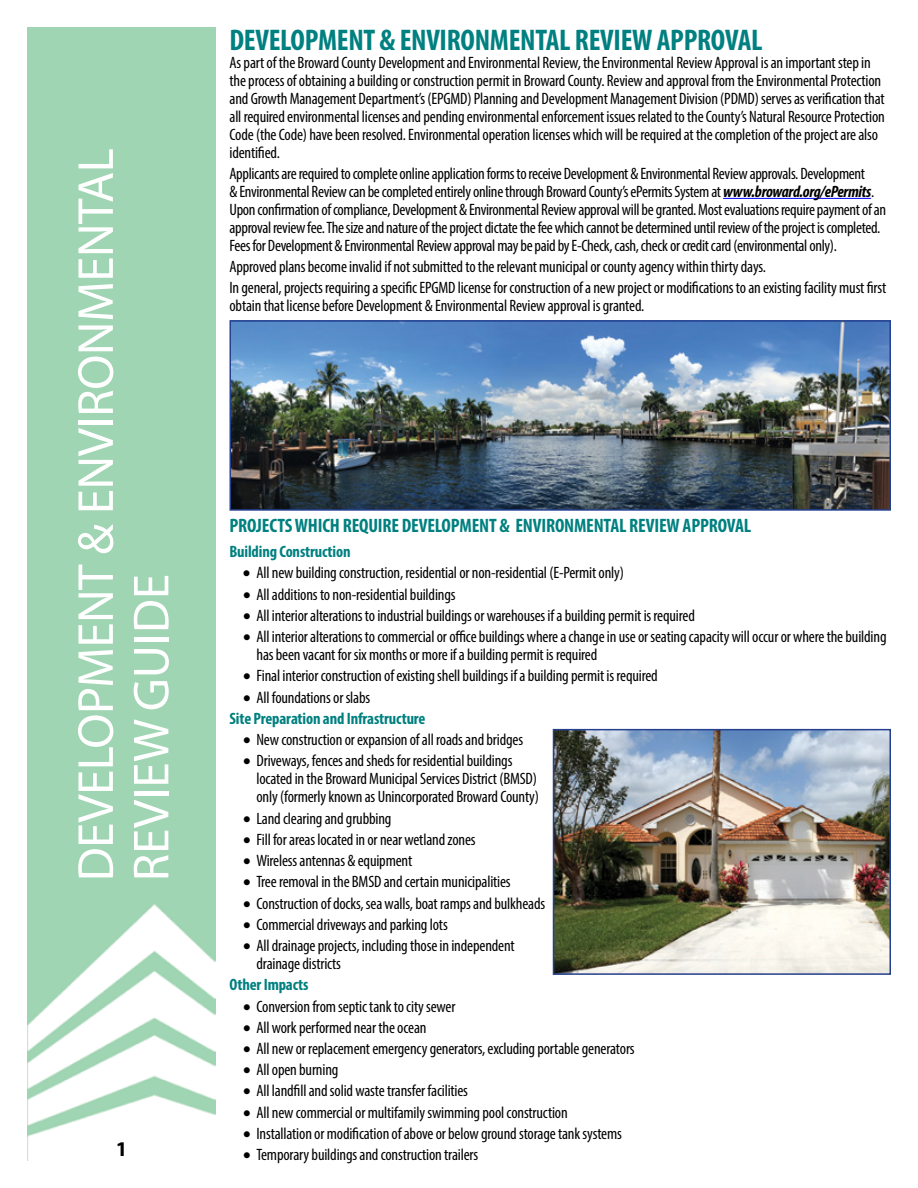
<style>
.page{position:relative;width:918px;height:1188px;background:#fff}
.page>*{position:absolute;margin:0;border:0;box-sizing:border-box;transform-origin:0 0}
.t1{font:51px/55.5px "Myriad Pro";letter-spacing:-.01em;color:#fff}
.t2{font:700 condensed 30px "Myriad Pro";letter-spacing:-.01em;color:#008080}
.t3{font:700 21px "Myriad Pro";color:#000}
.t4{font:700 condensed 19.5px "Myriad Pro";letter-spacing:-.01em;color:#008080}
.t5{font:condensed 16.5px/18px "Myriad Pro";letter-spacing:-.01em;color:#000}
.t6{font:700 condensed 16.5px/21.3px "Myriad Pro";letter-spacing:-.01em;color:#008080}
.s1{font-weight:700;font-style:italic}
.s2{color:#000}
.s3{font-weight:400;color:#000}
</style>
<div class="page">
<img style="left:27px;top:27px;width:189px;height:1134px">
<hr style="left:723px;top:198px;width:148px;height:1px;background:#00f">
<img style="left:233px;top:323px;width:655px;height:185px">
<div style="left:230px;top:320px;width:661px;height:191px;border:2px solid #25408f"></div>
<img style="left:556px;top:732px;width:332px;height:240px">
<div style="left:553px;top:729px;width:338px;height:246px;border:2px solid #25408f"></div>
<p class="t2" style="left:230px;top:21px;width:535px">DEVELOPMENT &amp; ENVIRONMENTAL REVIEW APPROVAL</p>
<p class="t5" style="left:230px;top:53px;width:657px">As part of the Broward County Development and Environmental Review, the Environmental Review Approval is an important step in the process of obtaining a building or construction permit in Broward County. Review and approval from the Environmental Protection and Growth Management Department’s (EPGMD) Planning and Development Management Division (PDMD) serves as verification that all required environmental licenses and pending environmental enforcement issues related to the County’s Natural Resource Protection Code (the Code) have been resolved. Environmental operation licenses which will be required at the completion of the project are also identified.</p>
<p class="t5" style="left:230px;top:164px;width:658px">Applicants are required to complete online application forms to receive Development &amp; Environmental Review approvals. Development<br>&amp; Environmental Review can be completed entirely online through Broward County’s ePermits System at <span class="s1">www.broward.org/ePermits</span>.<br>Upon confirmation of compliance, Development &amp; Environmental Review approval will be granted. Most evaluations require payment of an approval review fee. The size and nature of the project dictate the fee which cannot be determined until review of the project is completed.<br>Fees for Development &amp; Environmental Review approval may be paid by E-Check, cash, check or credit card (environmental only).</p>
<p class="t5" style="left:230px;top:256px;width:658px;line-height:21.3px">Approved plans become invalid if not submitted to the relevant municipal or county agency within thirty days.<br>In general, projects requiring a specific EPGMD license for construction of a new project or modifications to an existing facility must first</p>
<p class="t5" style="left:230px;top:297px;width:416px">obtain that license before Development &amp; Environmental Review approval is granted.</p>
<h1 class="t1" style="left:67px;top:881px;width:735px;rotate:-90deg">DEVELOPMENT &amp; ENVIRONMENTAL<br>REVIEW GUIDE</h1>
<p class="t4" style="left:230px;top:514px;width:523px">PROJECTS WHICH REQUIRE DEVELOPMENT &amp; ENVIRONMENTAL REVIEW APPROVAL</p>
<p class="t6" style="left:230px;top:541px;width:123px">Building Construction</p>
<p class="t5" style="left:243px;top:564px;width:383px">• All new building construction, residential or non-residential (E-Permit only)</p>
<p class="t5" style="left:243px;top:585px;width:214px">• All additions to non-residential buildings</p>
<p class="t5" style="left:243px;top:606px;width:453px">• All interior alterations to industrial buildings or warehouses if a building permit is required</p>
<p class="t5" style="left:256px;top:628px;width:632px;text-indent:-13px">• All interior alterations to commercial or office buildings where a change in use or seating capacity will occur or where the building has been vacant for six months or more if a building permit is required</p>
<p class="t5" style="left:243px;top:667px;width:416px">• Final interior construction of existing shell buildings if a building permit is required</p>
<p class="t6" style="left:230px;top:686px;width:198px;text-indent:13px"><span class="s2">•</span> <span class="s3">All foundations or slabs<br></span>Site Preparation and Infrastructure</p>
<p class="t5" style="left:243px;top:730px;width:282px">• New construction or expansion of all roads and bridges</p>
<p class="t5" style="left:256px;top:752px;width:284px;text-indent:-13px">• Driveways, fences and sheds for residential buildings located in the Broward Municipal Services District (BMSD) only (formerly known as Unincorporated Broward County)</p>
<p class="t5" style="left:243px;top:809px;width:150px">• Land clearing and grubbing</p>
<p class="t5" style="left:243px;top:830px;width:234px">• Fill for areas located in or near wetland zones</p>
<p class="t5" style="left:243px;top:851px;width:171px">• Wireless antennas &amp; equipment</p>
<p class="t5" style="left:243px;top:873px;width:269px">• Tree removal in the BMSD and certain municipalities</p>
<p class="t5" style="left:243px;top:894px;width:304px">• Construction of docks, sea walls, boat ramps and bulkheads</p>
<p class="t5" style="left:243px;top:915px;width:206px">• Commercial driveways and parking lots</p>
<p class="t5" style="left:256px;top:936px;width:260px;text-indent:-13px">• All drainage projects, including those in independent drainage districts</p>
<p class="t6" style="left:230px;top:974px;width:81px">Other Impacts</p>
<p class="t5" style="left:243px;top:997px;width:214px">• Conversion from septic tank to city sewer</p>
<p class="t5" style="left:243px;top:1018px;width:185px">• All work performed near the ocean</p>
<p class="t5" style="left:243px;top:1039px;width:393px">• All new or replacement emergency generators, excluding portable generators</p>
<p class="t5" style="left:243px;top:1061px;width:97px">• All open burning</p>
<p class="t5" style="left:243px;top:1082px;width:227px">• All landfill and solid waste transfer facilities</p>
<p class="t5" style="left:243px;top:1103px;width:326px">• All new commercial or multifamily swimming pool construction</p>
<p class="t5" style="left:243px;top:1124px;width:380px">• Installation or modification of above or below ground storage tank systems</p>
<p class="t3" style="left:116px;top:1136px;width:13px">1</p>
<p class="t5" style="left:243px;top:1146px;width:237px">• Temporary buildings and construction trailers</p>
</div>
